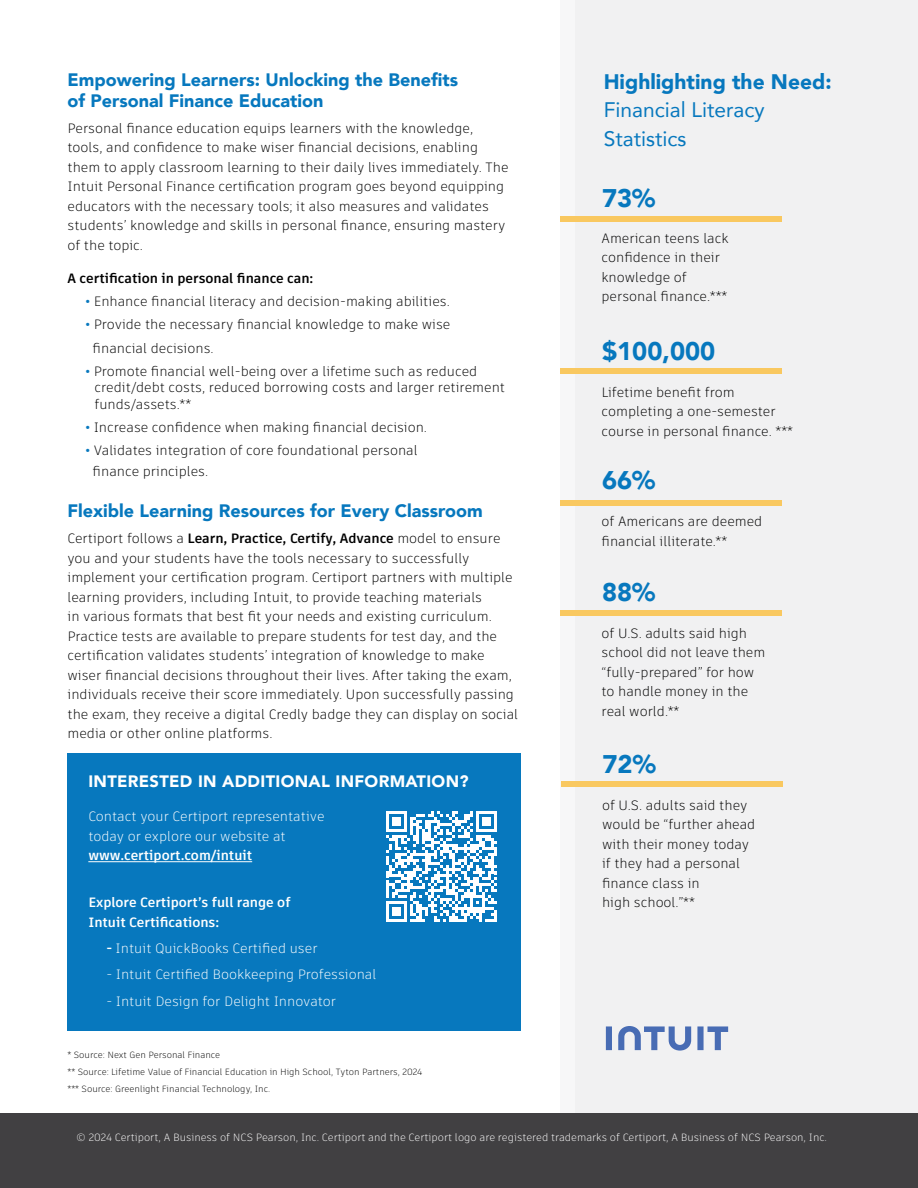
<style>
.page{position:relative;width:918px;height:1188px;background:#fff}
.page>*{position:absolute;margin:0;border:0;box-sizing:border-box;transform-origin:0 0}
.body{font:900 25.5px "Avenir";color:#0778be}
.t1{font:21px/28.5px "Avenir";color:#0778be}
.t2{font:900 18px/21px "Avenir";color:#0778be}
.t3{font:900 16.5px "Avenir";letter-spacing:.02em;color:#fff}
.body-2{font:300 13.5px/19.5px "Artifakt Element";color:#000}
.body-3{font:300 13.5px/19.5px "Artifakt Element";color:#fff}
.body-4{font:700 13.5px/19.5px "Artifakt Element";color:#fff}
.body-5{font:700 13.5px "Artifakt Element";color:#000}
.body-6{font:300 10.5px "Artifakt Element";color:#fff}
.body-7{font:300 9px "Artifakt Element";color:#000}
.s1{font-weight:700;color:#0778be}
.s2{font-weight:700}
.s3{font-weight:900}
</style>
<div class="page">
<div style="left:68px;top:753px;width:453px;height:277px;background:#0778be"></div>
<div style="left:561px;top:0;width:357px;height:1167px;background:#f1f1f2"></div>
<div style="left:546px;top:0;width:29px;height:1118px;background:#f7f7f8"></div>
<div style="left:561px;top:501px;width:221px;height:5px;background:#f9c860"></div>
<div style="left:561px;top:611px;width:221px;height:5px;background:#f9c860"></div>
<div style="left:561px;top:782px;width:221px;height:5px;background:#f9c860"></div>
<div style="left:561px;top:369px;width:221px;height:5px;background:#f9c860"></div>
<hr style="left:88px;top:861px;width:164px;height:1px;background:#fff">
<svg style="left:606px;top:1026px;width:122px;height:25px"></svg>
<div style="left:0;top:1113px;width:918px;height:75px;background:#414042"></div>
<div style="left:561px;top:217px;width:221px;height:5px;background:#f9c860"></div>
<svg style="left:386px;top:811px;width:111px;height:111px"></svg>
<p class="t2" style="left:68px;top:68px;width:392px">Empowering Learners: Unlocking the Benefits of Personal Finance Education</p>
<p class="body-2" style="left:68px;top:118px;width:443px">Personal finance education equips learners with the knowledge, tools, and confidence to make wiser financial decisions, enabling them to apply classroom learning to their daily lives immediately. The Intuit Personal Finance certification program goes beyond equipping educators with the necessary tools; it also measures and validates students’ knowledge and skills in personal finance, ensuring mastery of the topic.</p>
<p class="body-5" style="left:68px;top:269px;width:247px">A certification in personal finance can:</p>
<p class="body-2" style="left:86px;top:292px;width:366px"><span class="s1">•</span> Enhance financial literacy and decision-making abilities.</p>
<p class="body-2" style="left:86px;top:315px;width:366px"><span class="s1">•</span> Provide the necessary financial knowledge to make wise</p>
<p class="body-2" style="left:93px;top:338px;width:123px">financial decisions.</p>
<p class="body-2" style="left:94px;top:363px;width:412px;line-height:16.5px;text-indent:-9px"><span class="s1">•</span> Promote financial well-being over a lifetime such as reduced credit/debt costs, reduced borrowing costs and larger retirement funds/assets.**</p>
<p class="body-2" style="left:86px;top:418px;width:343px"><span class="s1">•</span> Increase confidence when making financial decision.</p>
<p class="body-2" style="left:86px;top:441px;width:334px"><span class="s1">•</span> Validates integration of core foundational personal</p>
<p class="body-2" style="left:93px;top:461px;width:117px">finance principles.</p>
<p class="t2" style="left:68px;top:500px;width:417px">Flexible Learning Resources for Every Classroom</p>
<p class="body-2" style="left:68px;top:529px;width:452px">Certiport follows a <span class="s2">Learn, Practice, Certify, Advance</span> model to ensure you and your students have the tools necessary to successfully implement your certification program. Certiport partners with multiple learning providers, including Intuit, to provide teaching materials<br>in various formats that best fit your needs and existing curriculum.<br>Practice tests are available to prepare students for test day, and the certification validates students’ integration of knowledge to make wiser financial decisions throughout their lives. After taking the exam, individuals receive their score immediately. Upon successfully passing the exam, they receive a digital Credly badge they can display on social media or other online platforms.</p>
<p class="t3" style="left:88px;top:767px;width:382px">INTERESTED IN ADDITIONAL INFORMATION?</p>
<p class="body-3" style="left:88px;top:807px;width:238px">Contact your Certiport representative today or explore our website at <span class="s2">www.certiport.com/intuit</span></p>
<p class="body-4" style="left:88px;top:893px;width:204px">Explore Certiport’s full range of<br>Intuit Certifications:</p>
<p class="body-3" style="left:106px;top:939px;width:213px"><span class="s2">-</span> Intuit QuickBooks Certified user</p>
<p class="body-3" style="left:106px;top:965px;width:272px">- Intuit Certified Bookkeeping Professional</p>
<p class="body-3" style="left:106px;top:991px;width:231px">- Intuit Design for Delight Innovator</p>
<p class="body-7" style="left:68px;top:1048px;width:154px">* Source: Next Gen Personal Finance</p>
<p class="body-7" style="left:68px;top:1065px;width:356px">** Source: Lifetime Value of Financial Education in High School, Tyton Partners, 2024</p>
<p class="body-7" style="left:68px;top:1083px;width:204px">*** Source: Greenlight Financial Technology, Inc.</p>
<p class="t1" style="left:604px;top:66px;width:229px"><span class="s3">Highlighting the Need:<br></span>Financial Literacy<br>Statistics</p>
<p class="body" style="left:602px;top:177px;width:55px">73%</p>
<p class="body-2" style="left:602px;top:228px;width:129px">American teens lack confidence in their knowledge of personal finance.***</p>
<p class="body" style="left:602px;top:329px;width:115px">$100,000</p>
<p class="body-2" style="left:602px;top:382px;width:193px">Lifetime benefit from completing a one-semester course in personal finance. ***</p>
<p class="body" style="left:602px;top:459px;width:55px">66%</p>
<p class="body-2" style="left:602px;top:512px;width:162px">of Americans are deemed financial illiterate.**</p>
<p class="body" style="left:602px;top:570px;width:55px">88%</p>
<p class="body-2" style="left:602px;top:623px;width:165px">of U.S. adults said high school did not leave them “fully-prepared” for how to handle money in the real world.**</p>
<p class="body" style="left:603px;top:742px;width:55px">72%</p>
<p class="body-2" style="left:602px;top:795px;width:155px">of U.S. adults said they would be “further ahead with their money today if they had a personal finance class in<br>high school.”**</p>
<p class="body-6" style="left:76px;top:1130px;width:752px">© 2024 Certiport, A Business of NCS Pearson, Inc. Certiport and the Certiport logo are registered trademarks of Certiport, A Business of NCS Pearson, Inc.</p>
</div>
